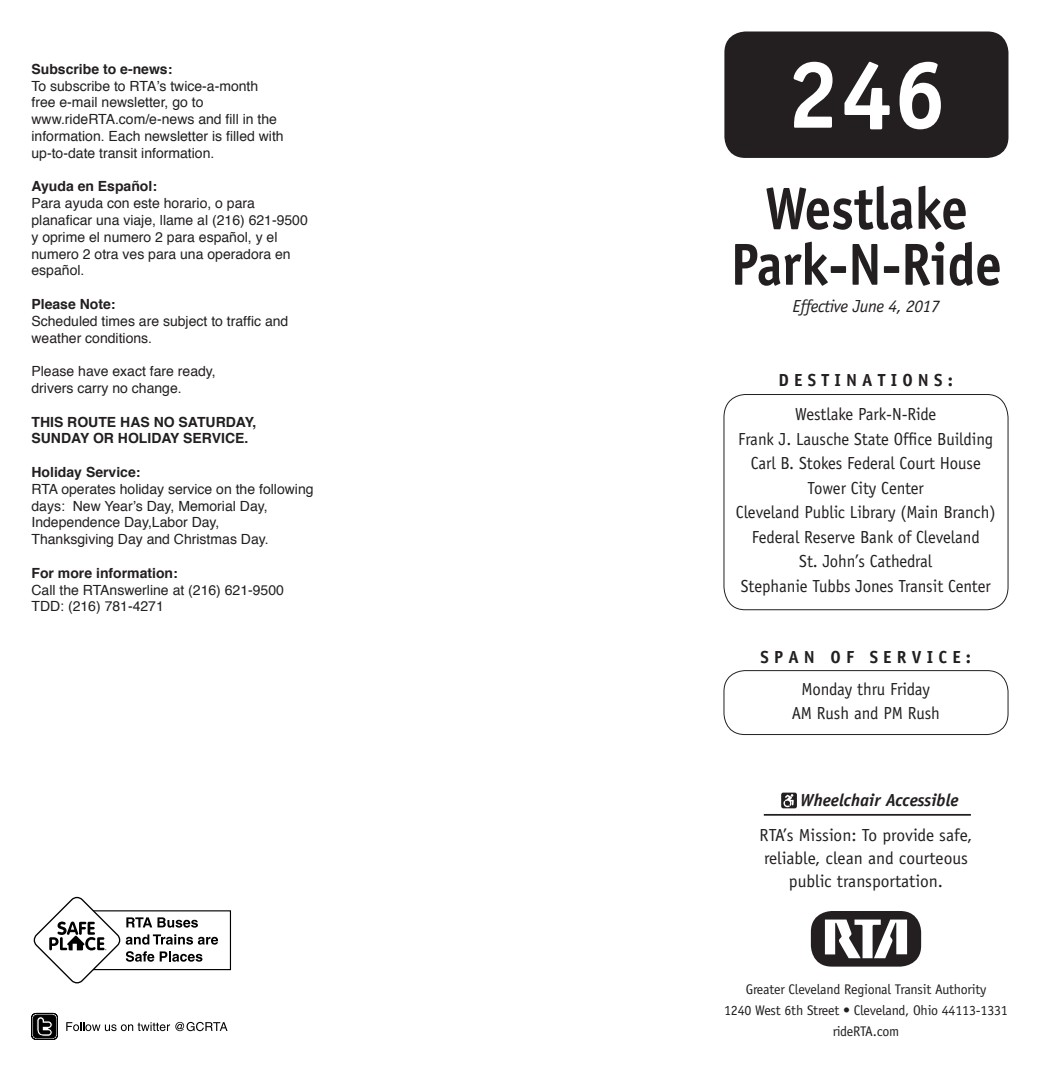
<style>
.page{position:relative;width:1040px;height:1071px;background:#fff}
.page>*{position:absolute;margin:0;border:0;box-sizing:border-box;transform-origin:0 0}
.t1{font:700 96.25px "Officina Sans";color:#fff}
.t2{font:700 59.5px/56px "Officina Sans";letter-spacing:-.005em;color:#231f20;text-align:center;scale:.9 1}
.t3{font:17.5px "Officina Sans";letter-spacing:-.005em;color:#231f20;scale:.96 1}
.t4{font:17.5px/22.8px "Officina Sans";letter-spacing:-.005em;color:#231f20;text-align:center}
.t5{font:700 17.5px "Officina Sans";color:#231f20}
.t6{font:italic 700 17.5px "Officina Sans";color:#231f20}
.t7{font:italic 17.5px "Officina Sans";letter-spacing:-.025em;color:#231f20}
.Weekday_Times{font:14px/16.8px "Helvetica";color:#231f20}
.t8{font:14px "Officina Sans";letter-spacing:-.015em;color:#231f20}
.Weekday_Times-2{font:700 14px/16.8px "Helvetica";color:#231f20}
.s1{font-weight:700}
</style>
<div class="page">
<div style="left:724px;top:32px;width:284px;height:126px;background:#231f20;border-radius:21px"></div>
<div style="left:810px;top:911px;width:111px;height:56px;background:#231f20;border-radius:21px"></div>
<svg style="left:825px;top:920px;width:82px;height:38px"></svg>
<hr style="left:763px;top:814px;width:207px;height:2px;background:#231f20">
<div style="left:723px;top:394px;width:285px;height:216px;border:1px solid #231f20;border-radius:22px"></div>
<svg style="left:31px;top:1013px;width:27px;height:27px"></svg>
<svg style="left:66px;top:1022px;width:161px;height:9px"></svg>
<svg style="left:126px;top:951px;width:28px;height:11px"></svg>
<svg style="left:160px;top:951px;width:42px;height:11px"></svg>
<svg style="left:126px;top:934px;width:92px;height:11px"></svg>
<svg style="left:126px;top:917px;width:72px;height:11px"></svg>
<div style="left:71px;top:910px;width:160px;height:60px;border:1px solid #000"></div>
<svg style="left:34px;top:897px;width:86px;height:86px"></svg>
<svg style="left:781px;top:793px;width:16px;height:15px"></svg>
<svg style="left:783px;top:794px;width:10px;height:13px"></svg>
<div style="left:723px;top:670px;width:285px;height:65px;border:1px solid #231f20;border-radius:21px"></div>
<p class="Weekday_Times" style="left:32px;top:60px;width:254px"><span class="s1">Subscribe to e-news:<br></span>To subscribe to RTA’s twice-a-month free e-mail newsletter, go to www.rideRTA.com/e-news and fill in the information. Each newsletter is filled with up-to-date transit information.</p>
<p class="Weekday_Times-2" style="left:32px;top:177px;width:127px">Ayuda en Español:</p>
<p class="Weekday_Times" style="left:32px;top:194px;width:278px">Para ayuda con este horario, o para planaficar una viaje, llame al (216) 621-9500 y oprime el numero 2 para español, y el numero 2 otra ves para una operadora en español.</p>
<p class="Weekday_Times-2" style="left:32px;top:295px;width:86px">Please Note:</p>
<p class="Weekday_Times" style="left:32px;top:312px;width:258px">Scheduled times are subject to traffic and weather conditions.</p>
<p class="Weekday_Times" style="left:32px;top:362px;width:186px">Please have exact fare ready,</p>
<p class="Weekday_Times" style="left:32px;top:379px;width:152px">drivers carry no change.</p>
<p class="Weekday_Times-2" style="left:32px;top:413px;width:226px">THIS ROUTE HAS NO SATURDAY,<br>SUNDAY OR HOLIDAY SERVICE.</p>
<p class="Weekday_Times-2" style="left:32px;top:463px;width:110px">Holiday Service:</p>
<p class="Weekday_Times" style="left:32px;top:480px;width:283px">RTA operates holiday service on the following days: New Year’s Day, Memorial Day, Independence Day,Labor Day,<br>Thanksgiving Day and Christmas Day.</p>
<p class="Weekday_Times" style="left:32px;top:564px;width:254px"><span class="s1">For more information:<br></span>Call the RTAnswerline at (216) 621-9500</p>
<p class="Weekday_Times" style="left:32px;top:598px;width:134px">TDD: (216) 781-4271</p>
<p class="t1" style="left:786px;top:35px;width:162px">246</p>
<p class="t2" style="left:731px;top:180px;width:302px">Westlake<br>Park-N-Ride</p>
<p class="t7" style="left:793px;top:296px;width:148px">Effective June 4, 2017</p>
<p class="t5" style="left:778px;top:369px;width:176px">D E S T I N A T I O N S :</p>
<p class="t3" style="left:795px;top:404px;width:148px">Westlake Park-N-Ride</p>
<p class="t3" style="left:738px;top:429px;width:267px">Frank J. Lausche State Office Building</p>
<p class="t3" style="left:750px;top:453px;width:241px">Carl B. Stokes Federal Court House</p>
<p class="t3" style="left:807px;top:478px;width:123px">Tower City Center</p>
<p class="t3" style="left:736px;top:502px;width:272px">Cleveland Public Library (Main Branch)</p>
<p class="t3" style="left:751px;top:527px;width:239px">Federal Reserve Bank of Cleveland</p>
<p class="t3" style="left:799px;top:551px;width:140px">St. John’s Cathedral</p>
<p class="t3" style="left:740px;top:576px;width:262px">Stephanie Tubbs Jones Transit Center</p>
<p class="t5" style="left:760px;top:646px;width:212px">S P A N O F S E R V I C E :</p>
<p class="t3" style="left:801px;top:679px;width:135px">Monday thru Friday</p>
<p class="t3" style="left:791px;top:703px;width:156px">AM Rush and PM Rush</p>
<p class="t6" style="left:800px;top:789px;width:160px">Wheelchair Accessible</p>
<p class="t4" style="left:759px;top:824px;width:214px">RTA’s Mission: To provide safe, reliable, clean and courteous public transportation.</p>
<p class="t8" style="left:745px;top:981px;width:242px">Greater Cleveland Regional Transit Authority</p>
<p class="t8" style="left:724px;top:1002px;width:285px">1240 West 6th Street • Cleveland, Ohio 44113-1331</p>
<p class="t8" style="left:832px;top:1023px;width:68px">rideRTA.com</p>
</div>
